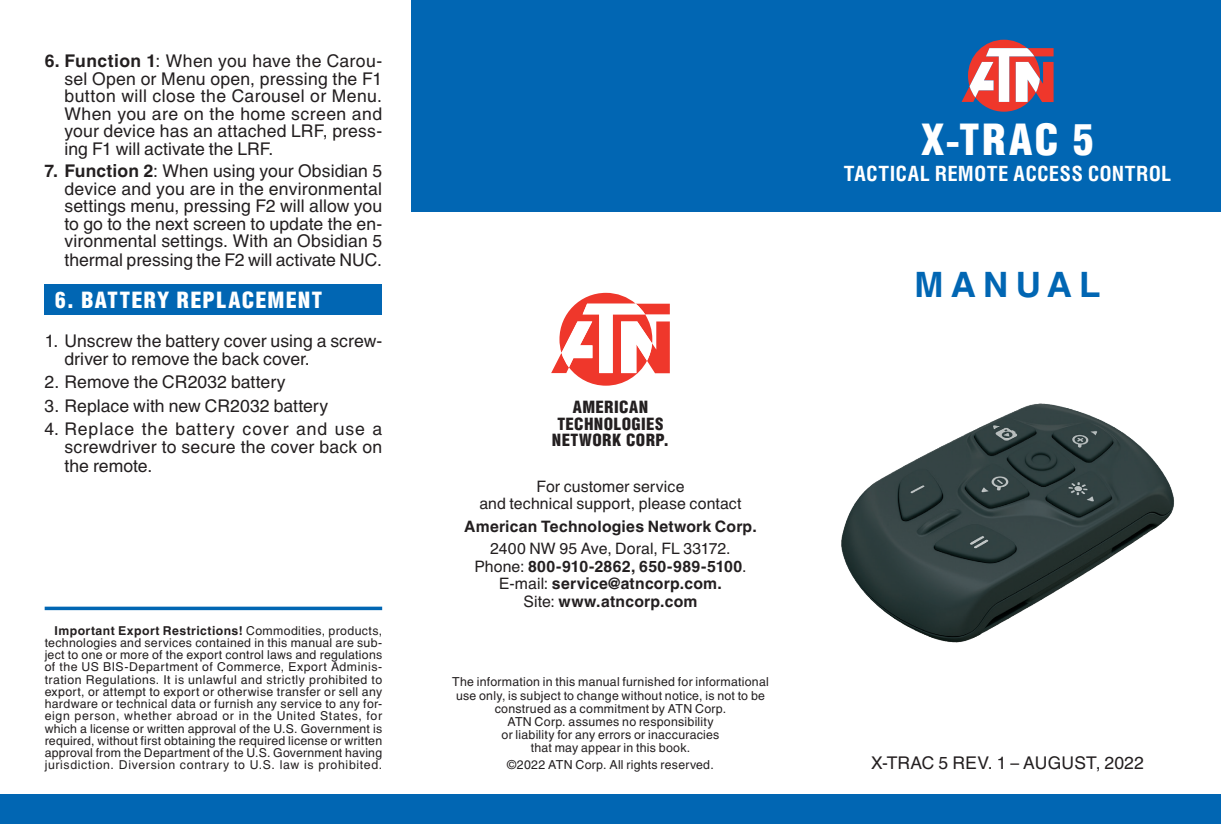
<style>
.page{position:relative;width:1221px;height:824px;background:#fff}
.page>*{position:absolute;margin:0;border:0;box-sizing:border-box;transform-origin:0 0}
.t1{font:900 43.75px "Helios Cond";color:#fff}
.t2{font:700 35px "Helvetica C";letter-spacing:.205em;color:#0166b3}
.t3{font:900 22.75px "Helios Cond";letter-spacing:.055em;color:#fff}
.t4{font:700 21px "Helios Cond";letter-spacing:.035em;color:#fff}
.t5{font:17.5px/17.5px "Helvetica C";letter-spacing:.005em;color:#231f20;text-align:justify}
.t6{font:900 17.15px/16.6px "Helios Cond";letter-spacing:.02em;color:#231f20;text-align:center}
.t7{font:700 15.75px/17.5px "Helvetica C";letter-spacing:.015em;color:#231f20;text-align:center}
.t8{font:15.75px/17.5px "Helvetica C";letter-spacing:.01em;color:#231f20;text-align:center}
.t9{font:12.25px/12.2px "Helvetica C";letter-spacing:.055em;color:#231f20;text-align:justify}
.t10{font:12.25px/13.1px "Helios";letter-spacing:.02em;color:#231f20;text-align:center}
.s1{font-weight:700}
.s2{font-weight:400}
</style>
<div class="page">
<div style="left:412px;top:0;width:808px;height:211px;background:#0166b3"></div>
<div style="left:0;top:794px;width:1220px;height:29px;background:#0166b3"></div>
<img style="left:841px;top:403px;width:333px;height:240px">
<svg style="left:45px;top:606px;width:337px;height:4px"></svg>
<div style="left:45px;top:284px;width:337px;height:31px;background:#0166b3"></div>
<svg style="left:551px;top:293px;width:118px;height:92px"></svg>
<svg style="left:961px;top:40px;width:92px;height:72px"></svg>
<h3 class="t5" style="left:64px;top:52px;width:319px;text-indent:-20px"><span class="s1">6. Function 1</span>: When you have the Carou&shy;sel Open or Menu open, pressing the F1 button will close the Carousel or Menu.<br>When you are on the home screen and your device has an attached LRF, press&shy;ing F1 will activate the LRF.</h3>
<p class="t5" style="left:64px;top:162px;width:319px;text-indent:-20px"><span class="s1">7. Function 2</span>: When using your Obsidian 5 device and you are in the environmental settings menu, pressing F2 will allow you to go to the next screen to update the en&shy;vironmental settings. With an Obsidian 5 thermal pressing the F2 will activate NUC.</p>
<h3 class="t3" style="left:55px;top:286px;width:269px">6. BATTERY REPLACEMENT</h3>
<h3 class="t5" style="left:64px;top:331px;width:319px;line-height:18.4px;text-indent:-20px">1. Unscrew the battery cover using a screw&shy;driver to remove the back cover.</h3>
<h3 class="t5" style="left:45px;top:373px;width:242px">2. Remove the CR2032 battery</h3>
<h3 class="t5" style="left:45px;top:397px;width:285px">3. Replace with new CR2032 battery</h3>
<h3 class="t5" style="left:64px;top:419px;width:319px;line-height:18.4px;text-indent:-20px">4. Replace the battery cover and use a screwdriver to secure the cover back on the remote.</h3>
<p class="t9" style="left:45px;top:624px;width:339px;text-indent:10px"><span class="s1">Important Export Restrictions!</span> Commodities, products, technologies and services contained in this manual are sub&shy;ject to one or more of the export control laws and regulations of the US BIS-Department of Commerce, Export Adminis&shy;tration Regulations. It is unlawful and strictly prohibited to export, or attempt to export or otherwise transfer or sell any hardware or technical data or furnish any service to any for&shy;eign person, whether abroad or in the United States, for which a license or written approval of the U.S. Government is required, without first obtaining the required license or written approval from the Department of the U.S. Government having jurisdiction. Diversion contrary to U.S. law is prohibited.</p>
<h3 class="t6" style="left:552px;top:398px;width:118px">AMERICAN<br>TECHNOLOGIES<br>NETWORK CORP.</h3>
<p class="t8" style="left:479px;top:477px;width:263px">For customer service<br>and technical support, please contact</p>
<p class="t7" style="left:464px;top:517px;width:294px">American Technologies Network Corp.</p>
<p class="t7" style="left:474px;top:540px;width:274px"><span class="s2">2400 NW 95 Ave, Doral, FL 33172.<br>Phone:</span> 800-910-2862, 650-989-5100<span class="s2">.<br>E-mail:</span> service@atncorp.com.<br><span class="s2">Site:</span> www.atncorp.com</p>
<p class="t10" style="left:452px;top:675px;width:318px">The information in this manual furnished for informational use only, is subject to change without notice, is not to be construed as a commitment by ATN Corp.<br>ATN Corp. assumes no responsibility<br>or liability for any errors or inaccuracies<br>that may appear in this book.</p>
<p class="t10" style="left:507px;top:758px;width:208px">©2022 ATN Corp. All rights reserved.</p>
<h1 class="t1" style="left:921px;top:113px;width:174px">X-TRAC 5</h1>
<h3 class="t4" style="left:844px;top:159px;width:328px">TACTICAL REMOTE ACCESS CONTROL</h3>
<h2 class="t2" style="left:914px;top:265px;width:187px">MANUAL</h2>
<h3 class="t5" style="left:871px;top:754px;width:274px">X-TRAC 5 REV. 1 – AUGUST, 2022</h3>
</div>
